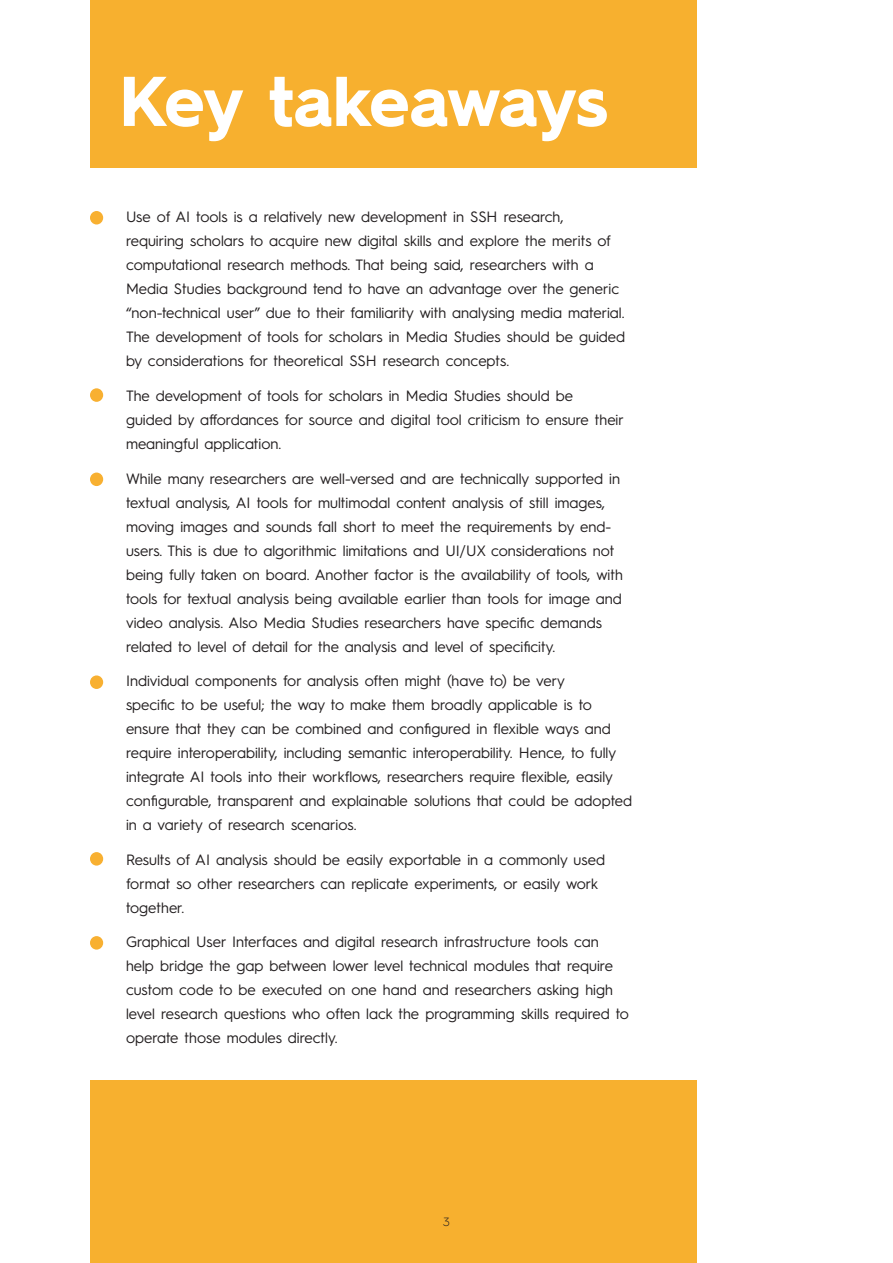
<style>
.page{position:relative;width:893px;height:1263px;background:#fff}
.page>*{position:absolute;margin:0;border:0;box-sizing:border-box;transform-origin:0 0}
.Title_2{font:700 70.5px "Hurme Geometric Sans 3";letter-spacing:-.02em;color:#fff}
.t1{font:15px/24px "Hurme Geometric Sans 3";color:#231f20}
.t2{font:300 12px "Hurme Geometric Sans 3";color:#231f20}
</style>
<div class="page">
<div style="left:90px;top:0;width:606px;height:168px;background:#f7b02f"></div>
<div style="left:90px;top:1080px;width:606px;height:183px;background:#f7b02f"></div>
<div style="left:90px;top:211px;width:13px;height:13px;background:#f8b031;border-radius:50%"></div>
<div style="left:90px;top:388px;width:13px;height:14px;background:#f8b031;border-radius:50%"></div>
<div style="left:90px;top:473px;width:13px;height:13px;background:#f8b031;border-radius:50%"></div>
<div style="left:90px;top:675px;width:13px;height:14px;background:#f8b031;border-radius:50%"></div>
<div style="left:90px;top:852px;width:13px;height:14px;background:#f8b031;border-radius:50%"></div>
<div style="left:90px;top:936px;width:13px;height:14px;background:#f8b031;border-radius:50%"></div>
<p class="Title_2" style="left:119px;top:52px;width:491px">Key takeaways</p>
<p class="t1" style="left:126px;top:204px;width:501px">Use of AI tools is a relatively new development in SSH research, requiring scholars to acquire new digital skills and explore the merits of computational research methods. That being said, researchers with a Media Studies background tend to have an advantage over the generic “non-technical user” due to their familiarity with analysing media material.<br>The development of tools for scholars in Media Studies should be guided by considerations for theoretical SSH research concepts.</p>
<p class="t1" style="left:126px;top:383px;width:499px">The development of tools for scholars in Media Studies should be<br>guided by affordances for source and digital tool criticism to ensure their meaningful application.</p>
<p class="t1" style="left:126px;top:465px;width:498px">While many researchers are well-versed and are technically supported in textual analysis, AI tools for multimodal content analysis of still images, moving images and sounds fall short to meet the requirements by end&shy;users. This is due to algorithmic limitations and UI/UX considerations not being fully taken on board. Another factor is the availability of tools, with tools for textual analysis being available earlier than tools for image and video analysis. Also Media Studies researchers have specific demands related to level of detail for the analysis and level of specificity.</p>
<p class="t1" style="left:126px;top:668px;width:508px">Individual components for analysis often might (have to) be very<br>specific to be useful; the way to make them broadly applicable is to ensure that they can be combined and configured in flexible ways and require interoperability, including semantic interoperability. Hence, to fully integrate AI tools into their workflows, researchers require flexible, easily configurable, transparent and explainable solutions that could be adopted in a variety of research scenarios.</p>
<p class="t1" style="left:126px;top:846px;width:480px">Results of AI analysis should be easily exportable in a commonly used format so other researchers can replicate experiments, or easily work together.</p>
<p class="t1" style="left:126px;top:929px;width:504px">Graphical User Interfaces and digital research infrastructure tools can help bridge the gap between lower level technical modules that require custom code to be executed on one hand and researchers asking high level research questions who often lack the programming skills required to operate those modules directly.</p>
<p class="t2" style="left:443px;top:1214px;width:8px">3</p>
</div>
